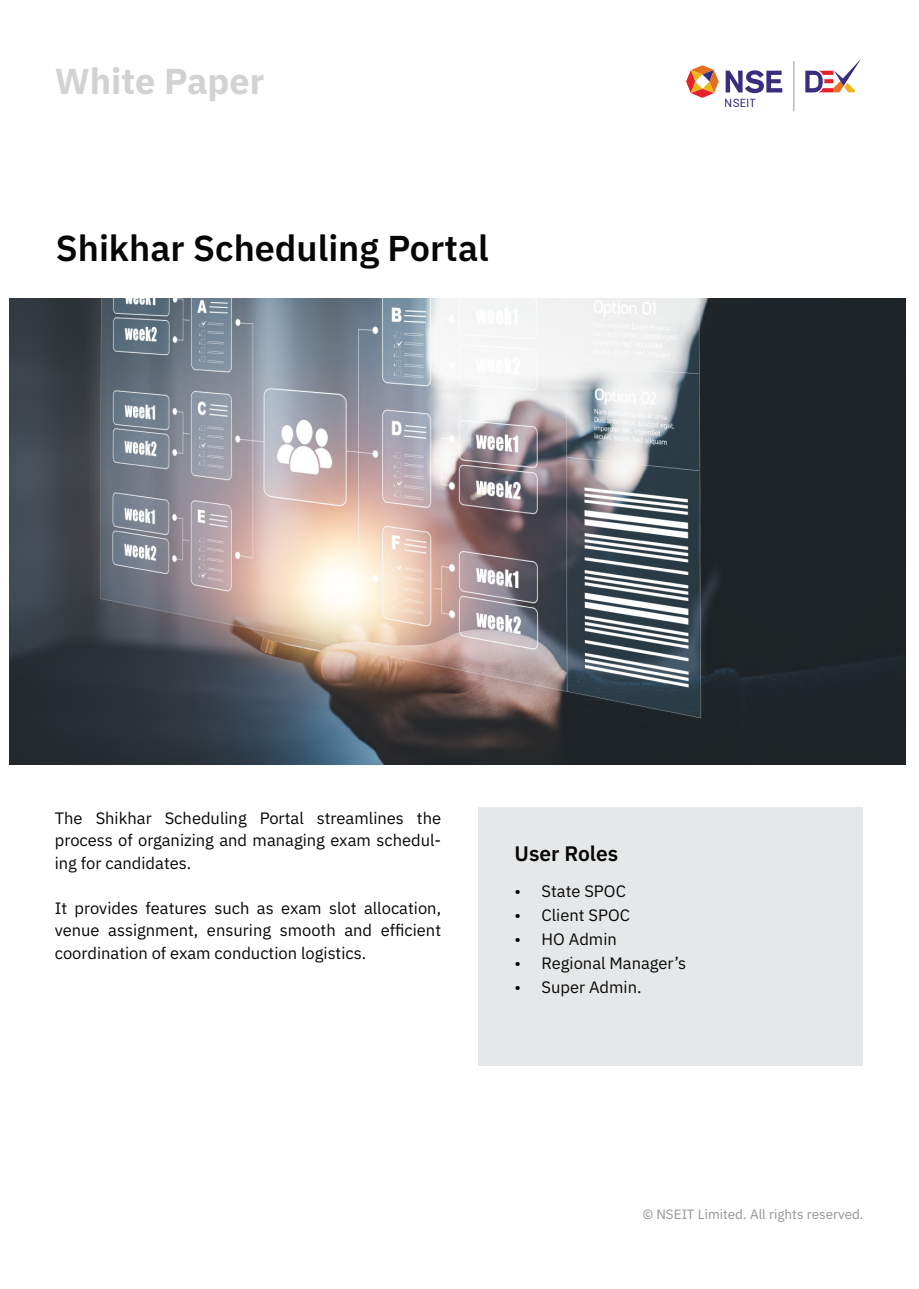
<style>
.page{position:relative;width:919px;height:1289px;background:#fff}
.page>*{position:absolute;margin:0;border:0;box-sizing:border-box;transform-origin:0 0}
.t1{font:600 36px "IBM Plex Sans";color:#060705}
.t2{font:700 36px "IBM Plex Sans";color:#d1d2d4}
.t3{font:600 21px "IBM Plex Sans";color:#060705}
.t4{font:16.5px/22.5px "IBM Plex Sans";color:#060705;text-align:justify}
.t5{font:13.5px "IBM Plex Sans";color:#939598}
.t6{font:11.4px "Roboto";color:#3a2d7d}
</style>
<div class="page">
<div style="left:478px;top:807px;width:384px;height:258px;background:#e6e7e9"></div>
<svg style="left:725px;top:70px;width:57px;height:23px"></svg>
<svg style="left:686px;top:65px;width:32px;height:33px"></svg>
<hr style="left:793px;top:61px;width:1px;height:50px;background:#a7a9ac">
<svg style="left:805px;top:59px;width:56px;height:33px"></svg>
<img style="left:10px;top:299px;width:895px;height:465px">
<h1 class="t2" style="left:55px;top:52px;width:211px">White Paper</h1>
<h1 class="t1" style="left:56px;top:220px;width:434px">Shikhar Scheduling Portal</h1>
<p class="t6" style="left:724px;top:94px;width:34px">NSEIT</p>
<p class="t4" style="left:55px;top:805px;width:388px">The Shikhar Scheduling Portal streamlines the process of organizing and managing exam schedul&shy;ing for candidates.</p>
<p class="t4" style="left:55px;top:895px;width:388px">It provides features such as exam slot allocation, venue assignment, ensuring smooth and efficient coordination of exam conduction logistics.</p>
<p class="t3" style="left:514px;top:836px;width:105px">User Roles</p>
<p class="t4" style="left:514px;top:878px;width:113px">• State SPOC</p>
<p class="t4" style="left:514px;top:902px;width:117px">• Client SPOC</p>
<p class="t4" style="left:514px;top:926px;width:104px">• HO Admin</p>
<p class="t4" style="left:514px;top:950px;width:173px">• Regional Manager’s</p>
<p class="t4" style="left:514px;top:974px;width:129px">• Super Admin.</p>
<p class="t5" style="left:642px;top:1204px;width:222px">© NSEIT Limited. All rights reserved.</p>
</div>
